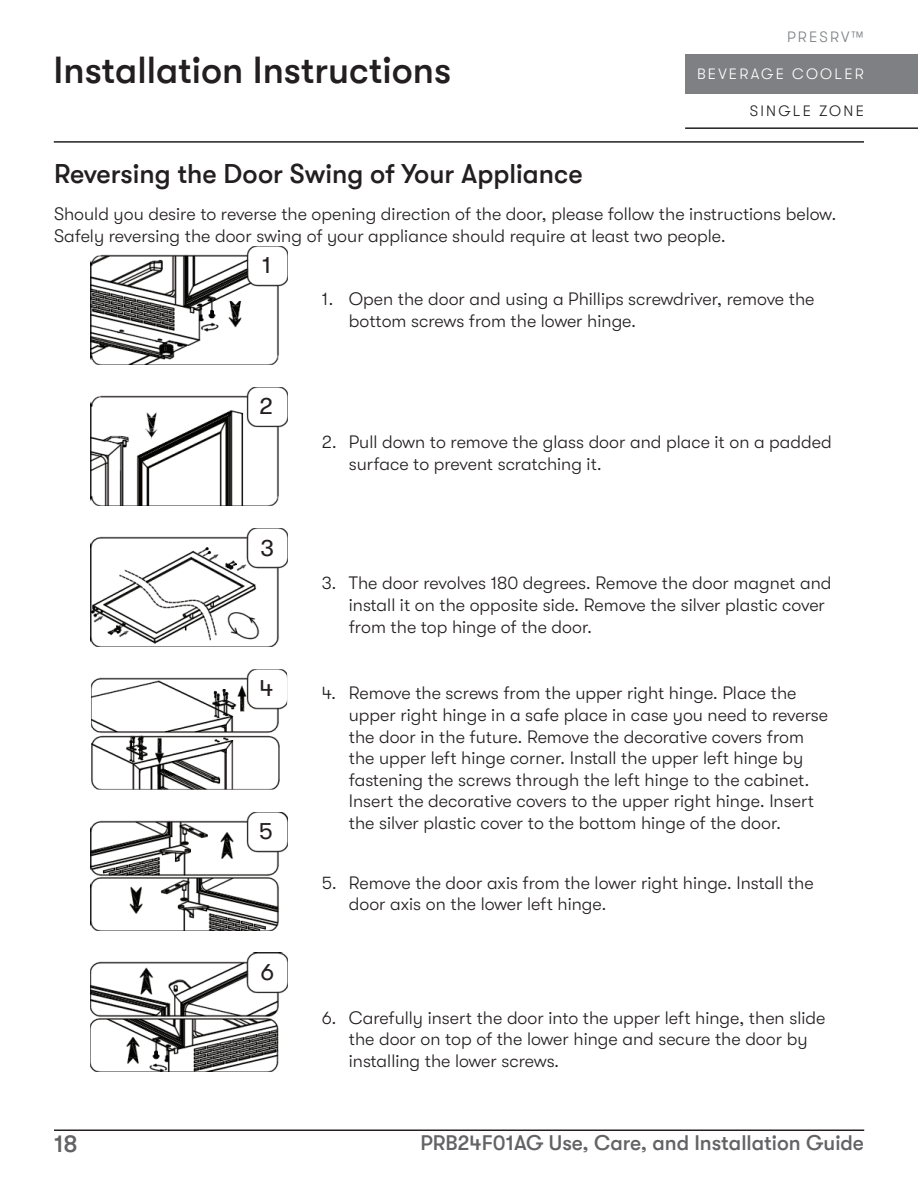
<style>
.page{position:relative;width:918px;height:1188px;background:#fff}
.page>*{position:absolute;margin:0;border:0;box-sizing:border-box;transform-origin:0 0}
.t1{font:500 37.5px "GT Walsheim";color:#231f20}
.t2{font:500 27px "GT Walsheim";color:#231f20}
.t3{font:500 24px "GT Walsheim";color:#636366}
.t4{font:23.7px "GT Walsheim";color:#231f20}
.t5{font:500 21px "GT Walsheim";color:#636366}
.t6{font:300 18px/21.6px "GT Walsheim";color:#231f20}
.t7{font:300 15px "GT Walsheim";letter-spacing:.15em;color:#fff}
.t8{font:300 15px "GT Walsheim";letter-spacing:.15em;color:#231f20}
.t9{font:300 15px "GT Walsheim";letter-spacing:.15em;color:#7e8083}
</style>
<div class="page">
<div style="left:685px;top:54px;width:233px;height:40px;background:#7e8083"></div>
<hr style="left:685px;top:127px;width:233px;height:2px;background:#231f20">
<hr style="left:54px;top:141px;width:810px;height:2px;background:#231f20">
<hr style="left:54px;top:1130px;width:810px;height:1px;background:#231f20">
<img style="left:91px;top:246px;width:196px;height:119px">
<img style="left:91px;top:387px;width:196px;height:119px">
<img style="left:91px;top:669px;width:196px;height:121px">
<img style="left:260px;top:673px;width:17px;height:30px">
<img style="left:91px;top:812px;width:196px;height:119px">
<img style="left:91px;top:953px;width:196px;height:119px">
<img style="left:91px;top:528px;width:196px;height:119px">
<h1 class="t1" style="left:54px;top:49px;width:399px">Installation Instructions</h1>
<p class="t9" style="left:787px;top:31px;width:78px">PRESRV™</p>
<p class="t7" style="left:697px;top:68px;width:168px">BEVERAGE COOLER</p>
<p class="t8" style="left:750px;top:105px;width:116px">SINGLE ZONE</p>
<h2 class="t2" style="left:54px;top:158px;width:530px">Reversing the Door Swing of Your Appliance</h2>
<p class="t6" style="left:54px;top:205px;width:784px">Should you desire to reverse the opening direction of the door, please follow the instructions below.<br>Safely reversing the door swing of your appliance should require at least two people.</p>
<h3 class="t4" style="left:262px;top:252px;width:11px">1</h3>
<h3 class="t4" style="left:259px;top:393px;width:15px">2</h3>
<h3 class="t4" style="left:260px;top:535px;width:15px">3</h3>
<h3 class="t4" style="left:259px;top:675px;width:15px">4</h3>
<h3 class="t4" style="left:259px;top:817px;width:16px">5</h3>
<h3 class="t4" style="left:261px;top:959px;width:15px">6</h3>
<p class="t6" style="left:349px;top:290px;width:467px;text-indent:-27px">1. Open the door and using a Phillips screwdriver, remove the bottom screws from the lower hinge.</p>
<p class="t6" style="left:349px;top:433px;width:484px;text-indent:-27px">2. Pull down to remove the glass door and place it on a padded surface to prevent scratching it.</p>
<p class="t6" style="left:349px;top:574px;width:484px;text-indent:-27px">3. The door revolves 180 degrees. Remove the door magnet and install it on the opposite side. Remove the silver plastic cover from the top hinge of the door.</p>
<p class="t6" style="left:349px;top:684px;width:481px;text-indent:-27px">4. Remove the screws from the upper right hinge. Place the upper right hinge in a safe place in case you need to reverse the door in the future. Remove the decorative covers from the upper left hinge corner. Install the upper left hinge by fastening the screws through the left hinge to the cabinet.<br>Insert the decorative covers to the upper right hinge. Insert the silver plastic cover to the bottom hinge of the door.</p>
<p class="t6" style="left:349px;top:873px;width:466px;text-indent:-27px">5. Remove the door axis from the lower right hinge. Install the door axis on the lower left hinge.</p>
<p class="t6" style="left:349px;top:1009px;width:478px;text-indent:-27px">6. Carefully insert the door into the upper left hinge, then slide the door on top of the lower hinge and secure the door by installing the lower screws.</p>
<h3 class="t3" style="left:54px;top:1131px;width:25px">18</h3>
<p class="t5" style="left:421px;top:1131px;width:445px">PRB24F01AG Use, Care, and Installation Guide</p>
</div>
